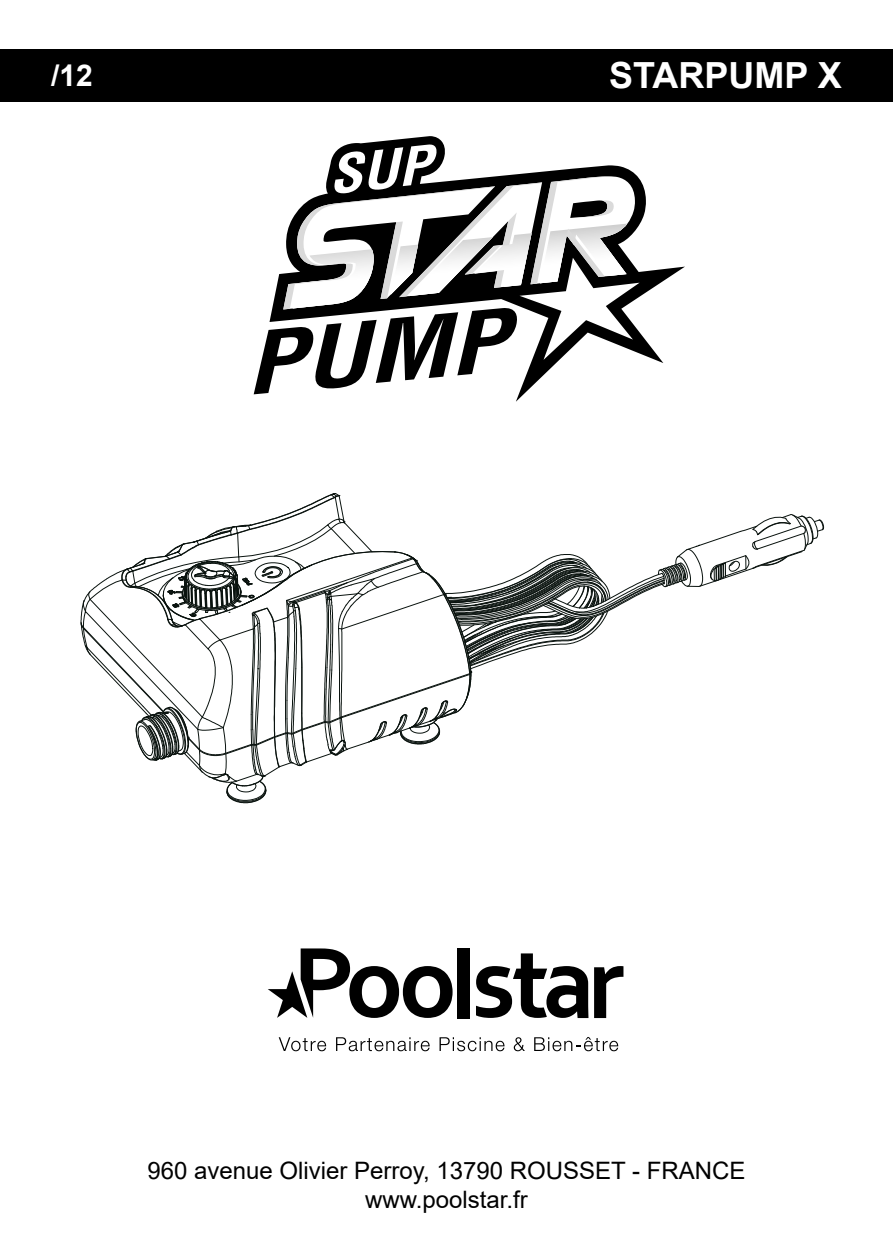
<style>
.page{position:relative;width:893px;height:1259px;background:#fff}
.page>*{position:absolute;margin:0;border:0;box-sizing:border-box;transform-origin:0 0}
.t1{font:700 36px "Arial";color:#fff}
.t2{font:700 30px "Arial";color:#fff}
.t3{font:24px/28.8px "Arial";color:#000;text-align:center}
</style>
<div class="page">
<div style="left:0;top:49px;width:893px;height:53px;background:#000"></div>
<svg style="left:80px;top:493px;width:745px;height:311px"></svg>
<svg style="left:516px;top:180px;width:169px;height:222px"></svg>
<svg style="left:254px;top:136px;width:386px;height:258px"></svg>
<div style="left:458px;top:948px;width:12px;height:70px;background:#000"></div>
<svg style="left:268px;top:948px;width:185px;height:70px"></svg>
<svg style="left:279px;top:1037px;width:47px;height:14px"></svg>
<svg style="left:336px;top:1037px;width:94px;height:14px"></svg>
<svg style="left:440px;top:1037px;width:65px;height:14px"></svg>
<svg style="left:514px;top:1037px;width:11px;height:14px"></svg>
<svg style="left:534px;top:1037px;width:84px;height:14px"></svg>
<svg style="left:594px;top:966px;width:29px;height:52px"></svg>
<svg style="left:476px;top:953px;width:112px;height:65px"></svg>
<p class="t2" style="left:51px;top:54px;width:43px">/12</p>
<h1 class="t1" style="left:609px;top:50px;width:234px">STARPUMP X</h1>
<p class="t3" style="left:147px;top:1156px;width:600px">960 avenue Olivier Perroy, 13790 ROUSSET - FRANCE www.poolstar.fr</p>
</div>
